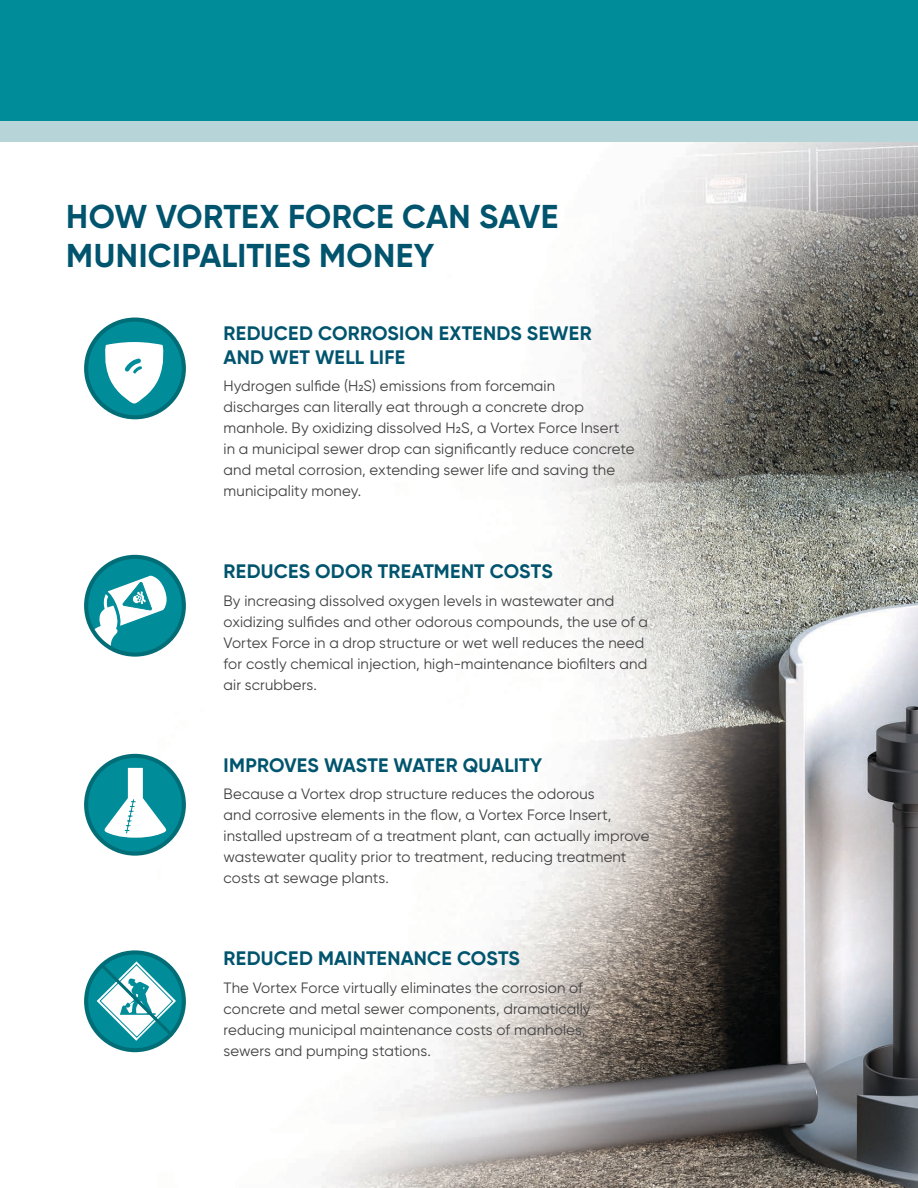
<style>
.page{position:relative;width:918px;height:1188px;background:#fff}
.page>*{position:absolute;margin:0;border:0;box-sizing:border-box;transform-origin:0 0}
.t1{font:700 33px/39px "Gilroy";letter-spacing:.005em;color:#00546e}
.t2{font:700 19.5px/24px "Gilroy";letter-spacing:.01em;color:#00546e}
.t3{font:15px/21px "Gilroy";letter-spacing:.01em;color:#414142}
</style>
<div class="page">
<img style="left:158px;top:142px;width:760px;height:1046px">
<div style="left:0;top:0;width:918px;height:122px;background:#008c99"></div>
<div style="left:0;top:122px;width:918px;height:20px;background:#b7d4d9"></div>
<div style="left:86px;top:320px;width:98px;height:97px;background:#008c99;border-radius:50%"></div>
<svg style="left:105px;top:342px;width:66px;height:65px"></svg>
<div style="left:84px;top:318px;width:102px;height:101px;border:4px solid #006d77;border-radius:50%"></div>
<svg style="left:86px;top:557px;width:98px;height:98px"></svg>
<svg style="left:88px;top:574px;width:87px;height:81px"></svg>
<div style="left:84px;top:555px;width:102px;height:102px;border:4px solid #006d77;border-radius:50%"></div>
<svg style="left:86px;top:756px;width:98px;height:98px;background:#008794"></svg>
<svg style="left:105px;top:768px;width:61px;height:70px"></svg>
<div style="left:84px;top:754px;width:102px;height:102px;border:4px solid #006d77;border-radius:50%"></div>
<svg style="left:86px;top:952px;width:98px;height:98px"></svg>
<div style="left:84px;top:950px;width:102px;height:102px;border:4px solid #006d77;border-radius:50%"></div>
<svg style="left:97px;top:961px;width:80px;height:80px"></svg>
<h1 class="t1" style="left:66px;top:197px;width:493px">HOW VORTEX FORCE CAN SAVE<br>MUNICIPALITIES MONEY</h1>
<h2 class="t2" style="left:224px;top:321px;width:369px">REDUCED CORROSION EXTENDS SEWER<br>AND WET WELL LIFE</h2>
<p class="t3" style="left:224px;top:375px;width:413px">Hydrogen sulfide (H2S) emissions from forcemain discharges can literally eat through a concrete drop manhole. By oxidizing dissolved H2S, a Vortex Force Insert in a municipal sewer drop can significantly reduce concrete and metal corrosion, extending sewer life and saving the municipality money.</p>
<h2 class="t2" style="left:224px;top:559px;width:331px">REDUCES ODOR TREATMENT COSTS</h2>
<p class="t3" style="left:224px;top:590px;width:426px">By increasing dissolved oxygen levels in wastewater and oxidizing sulfides and other odorous compounds, the use of a Vortex Force in a drop structure or wet well reduces the need for costly chemical injection, high-maintenance biofilters and air scrubbers.</p>
<h2 class="t2" style="left:224px;top:753px;width:320px">IMPROVES WASTE WATER QUALITY</h2>
<p class="t3" style="left:224px;top:783px;width:427px">Because a Vortex drop structure reduces the odorous<br>and corrosive elements in the flow, a Vortex Force Insert, installed upstream of a treatment plant, can actually improve wastewater quality prior to treatment, reducing treatment costs at sewage plants.</p>
<h2 class="t2" style="left:224px;top:946px;width:298px">REDUCED MAINTENANCE COSTS</h2>
<p class="t3" style="left:224px;top:977px;width:369px">The Vortex Force virtually eliminates the corrosion of concrete and metal sewer components, dramatically reducing municipal maintenance costs of manholes, sewers and pumping stations.</p>
</div>
